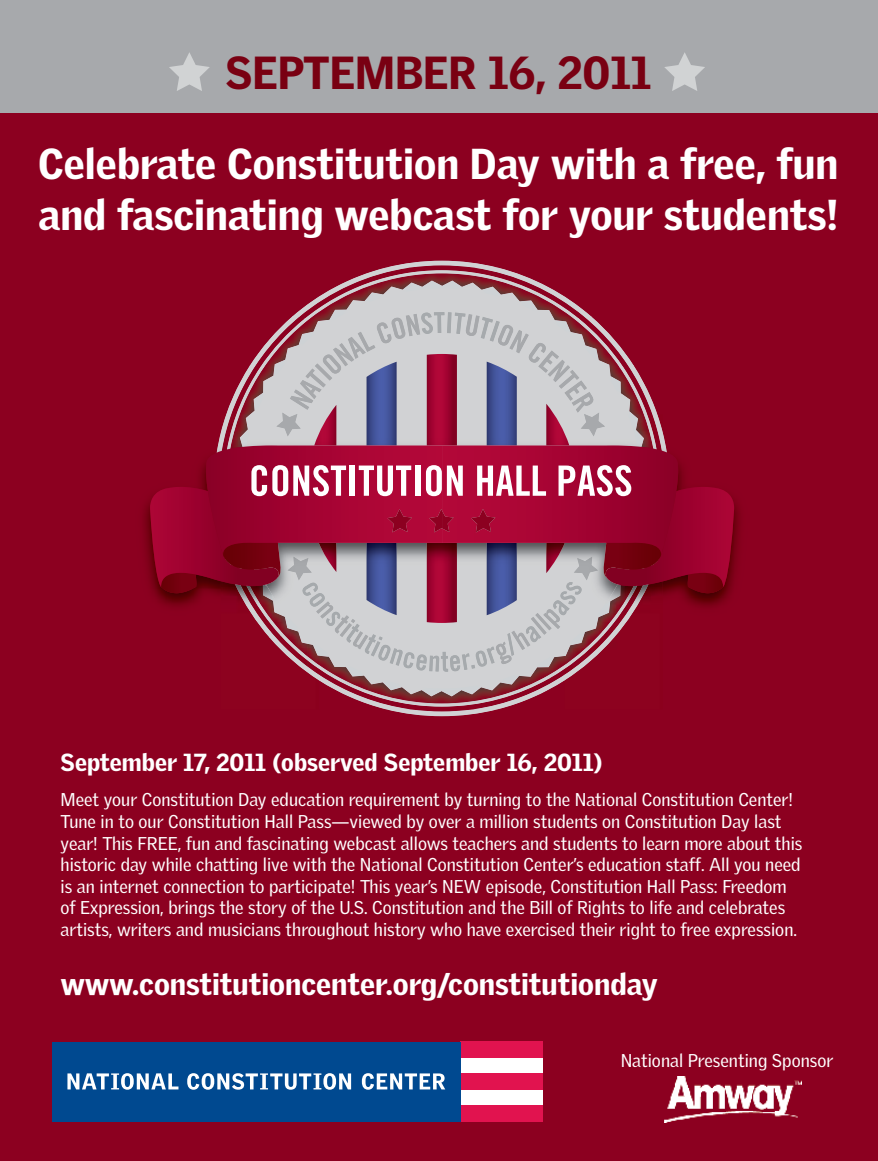
<style>
.page{position:relative;width:878px;height:1161px;background:#8c0020}
.page>*{position:absolute;margin:0;border:0;box-sizing:border-box;transform-origin:0 0}
.t1{font:900 45px "Griffith Gothic";color:#790012}
.t2{font:900 42px/50.4px "Griffith Gothic";color:#fff}
.t3{font:900 30px "Griffith Gothic";color:#fff}
.t4{font:900 24px "Griffith Gothic";color:#fff}
.t5{font:18px/21.6px "Griffith Gothic";color:#fff}
</style>
<div class="page">
<div style="left:0;top:0;width:878px;height:113px;background:#a7a9ac"></div>
<img style="left:144px;top:467px;width:65px;height:140px">
<img style="left:385px;top:261px;width:113px;height:7px">
<img style="left:386px;top:709px;width:111px;height:7px">
<img style="left:409px;top:270px;width:65px;height:11px">
<img style="left:410px;top:696px;width:63px;height:11px">
<img style="left:348px;top:268px;width:61px;height:13px">
<img style="left:474px;top:268px;width:62px;height:13px">
<img style="left:348px;top:696px;width:62px;height:13px">
<img style="left:473px;top:696px;width:63px;height:13px">
<svg style="left:160px;top:587px;width:38px;height:15px"></svg>
<img style="left:150px;top:488px;width:59px;height:99px">
<img style="left:203px;top:462px;width:6px;height:94px">
<svg style="left:686px;top:587px;width:37px;height:15px"></svg>
<img style="left:675px;top:487px;width:59px;height:100px">
<svg style="left:209px;top:281px;width:466px;height:415px"></svg>
<img style="left:429px;top:509px;width:24px;height:23px">
<img style="left:471px;top:509px;width:24px;height:23px">
<img style="left:387px;top:509px;width:25px;height:23px">
<div style="left:460px;top:1042px;width:82px;height:80px;background:#fff"></div>
<div style="left:460px;top:1042px;width:82px;height:16px;background:#e1134f"></div>
<div style="left:460px;top:1073px;width:82px;height:17px;background:#e1134f"></div>
<div style="left:460px;top:1105px;width:82px;height:17px;background:#e1134f"></div>
<div style="left:52px;top:1042px;width:408px;height:80px;background:#004990"></div>
<svg style="left:67px;top:1073px;width:111px;height:17px"></svg>
<svg style="left:187px;top:1073px;width:164px;height:17px"></svg>
<svg style="left:362px;top:1073px;width:83px;height:17px"></svg>
<img style="left:664px;top:1077px;width:137px;height:45px">
<svg style="left:169px;top:52px;width:41px;height:39px"></svg>
<svg style="left:664px;top:52px;width:41px;height:39px"></svg>
<h1 class="t1" style="left:225px;top:45px;width:427px">September 16, 2011</h1>
<h2 class="t2" style="left:38px;top:138px;width:801px">Celebrate Constitution Day with a free, fun and fascinating webcast for your students!</h2>
<h3 class="t4" style="left:61px;top:748px;width:543px">September 17, 2011 (observed September 16, 2011)</h3>
<p class="t5" style="left:61px;top:789px;width:743px">Meet your Constitution Day education requirement by turning to the National Constitution Center!<br>Tune in to our Constitution Hall Pass—viewed by over a million students on Constitution Day last year! This FREE, fun and fascinating webcast allows teachers and students to learn more about this historic day while chatting live with the National Constitution Center’s education staff. All you need is an internet connection to participate! This year’s NEW episode, Constitution Hall Pass: Freedom of Expression, brings the story of the U.S. Constitution and the Bill of Rights to life and celebrates artists, writers and musicians throughout history who have exercised their right to free expression.</p>
<h3 class="t3" style="left:61px;top:966px;width:598px">www.constitutioncenter.org/constitutionday</h3>
<p class="t5" style="left:620px;top:1049px;width:214px">National Presenting Sponsor</p>
</div>
